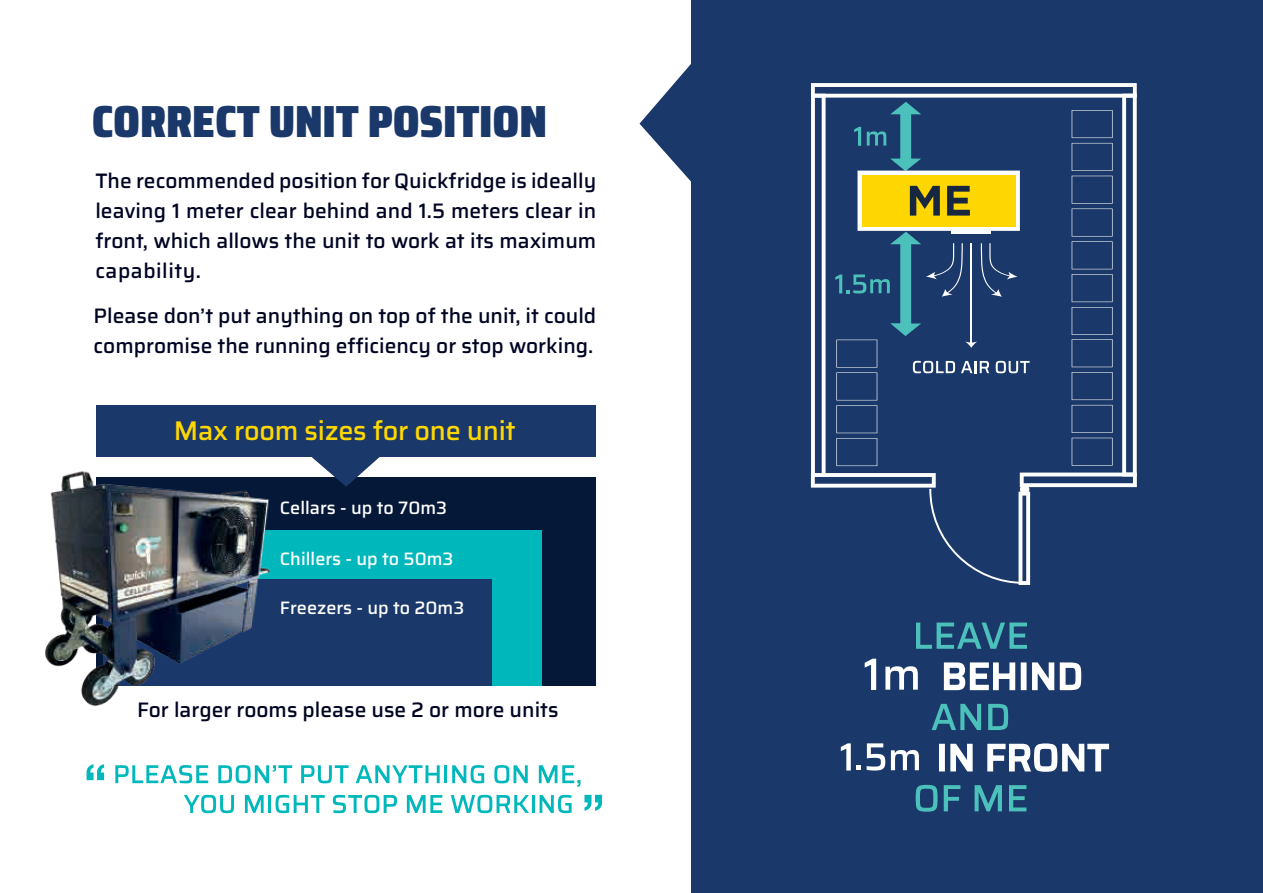
<style>
.page{position:relative;width:1263px;height:893px;background:#fff}
.page>*{position:absolute;margin:0;border:0;box-sizing:border-box;transform-origin:0 0}
.t1{font:900 semi-condensed 45px "Saira";letter-spacing:-.005em;color:#1a3869}
.t2{font:500 27.15px "Saira";letter-spacing:-.01em;color:#fed702}
.t3{font:500 21px/30px "Saira";color:#000523;text-align:justify}
.t4{font:500 18px "Saira";color:#fff}
</style>
<div class="page">
<div style="left:692px;top:0;width:571px;height:893px;background:#1a3869"></div>
<svg style="left:115px;top:765px;width:93px;height:18px"></svg>
<svg style="left:218px;top:765px;width:74px;height:18px"></svg>
<svg style="left:301px;top:765px;width:48px;height:18px"></svg>
<svg style="left:356px;top:765px;width:84px;height:18px"></svg>
<hr style="left:444px;top:765px;width:3px;height:18px;background:#00b8bc">
<svg style="left:452px;top:765px;width:32px;height:18px"></svg>
<svg style="left:494px;top:765px;width:34px;height:18px"></svg>
<svg style="left:539px;top:765px;width:41px;height:22px"></svg>
<svg style="left:184px;top:795px;width:50px;height:18px"></svg>
<svg style="left:245px;top:795px;width:19px;height:18px"></svg>
<hr style="left:268px;top:795px;width:3px;height:18px;background:#00b8bc">
<svg style="left:275px;top:795px;width:50px;height:18px"></svg>
<svg style="left:333px;top:795px;width:64px;height:18px"></svg>
<svg style="left:407px;top:795px;width:35px;height:18px"></svg>
<svg style="left:451px;top:795px;width:78px;height:18px"></svg>
<hr style="left:532px;top:795px;width:3px;height:18px;background:#00b8bc">
<svg style="left:540px;top:795px;width:32px;height:18px"></svg>
<svg style="left:87px;top:764px;width:17px;height:16px"></svg>
<svg style="left:584px;top:795px;width:18px;height:16px"></svg>
<svg style="left:916px;top:622px;width:111px;height:27px"></svg>
<svg style="left:931px;top:704px;width:50px;height:26px"></svg>
<svg style="left:988px;top:704px;width:20px;height:26px"></svg>
<div style="left:939px;top:744px;width:6px;height:27px;border:2px solid #fff"></div>
<svg style="left:950px;top:743px;width:23px;height:29px"></svg>
<svg style="left:987px;top:743px;width:123px;height:29px"></svg>
<svg style="left:916px;top:785px;width:21px;height:27px"></svg>
<svg style="left:944px;top:785px;width:16px;height:26px"></svg>
<svg style="left:974px;top:785px;width:28px;height:26px"></svg>
<svg style="left:1009px;top:785px;width:17px;height:26px"></svg>
<svg style="left:811px;top:83px;width:326px;height:502px"></svg>
<svg style="left:841px;top:743px;width:44px;height:27px"></svg>
<svg style="left:891px;top:750px;width:28px;height:20px"></svg>
<svg style="left:943px;top:662px;width:73px;height:29px"></svg>
<div style="left:1021px;top:662px;width:5px;height:28px;border:2px solid #fff"></div>
<svg style="left:1032px;top:662px;width:50px;height:29px"></svg>
<svg style="left:865px;top:659px;width:11px;height:31px"></svg>
<svg style="left:885px;top:666px;width:33px;height:24px"></svg>
<div style="left:96px;top:405px;width:499px;height:52px;background:#1a3869"></div>
<div style="left:96px;top:477px;width:500px;height:209px;background:#051838"></div>
<div style="left:104px;top:530px;width:438px;height:155px;background:#00b8bc"></div>
<div style="left:104px;top:579px;width:388px;height:107px;background:#1a3869"></div>
<img style="left:45px;top:471px;width:226px;height:236px">
<svg style="left:311px;top:457px;width:69px;height:30px"></svg>
<svg style="left:639px;top:55px;width:53px;height:135px"></svg>
<h1 class="t1" style="left:92px;top:87px;width:457px">CORRECT UNIT POSITION</h1>
<p class="t3" style="left:95px;top:165px;width:502px">The recommended position for Quickfridge is ideally leaving 1 meter clear behind and 1.5 meters clear in front, which allows the unit to work at its maximum capability.</p>
<p class="t3" style="left:94px;top:301px;width:504px">Please don’t put anything on top of the unit, it could compromise the running efficiency or stop working.</p>
<p class="t2" style="left:174px;top:410px;width:343px">Max room sizes for one unit</p>
<p class="t4" style="left:280px;top:494px;width:169px">Cellars - up to 70m3</p>
<p class="t4" style="left:280px;top:545px;width:175px">Chillers - up to 50m3</p>
<p class="t4" style="left:280px;top:594px;width:186px">Freezers - up to 20m3</p>
<p class="t3" style="left:137px;top:695px;width:423px">For larger rooms please use 2 or more units</p>
</div>
